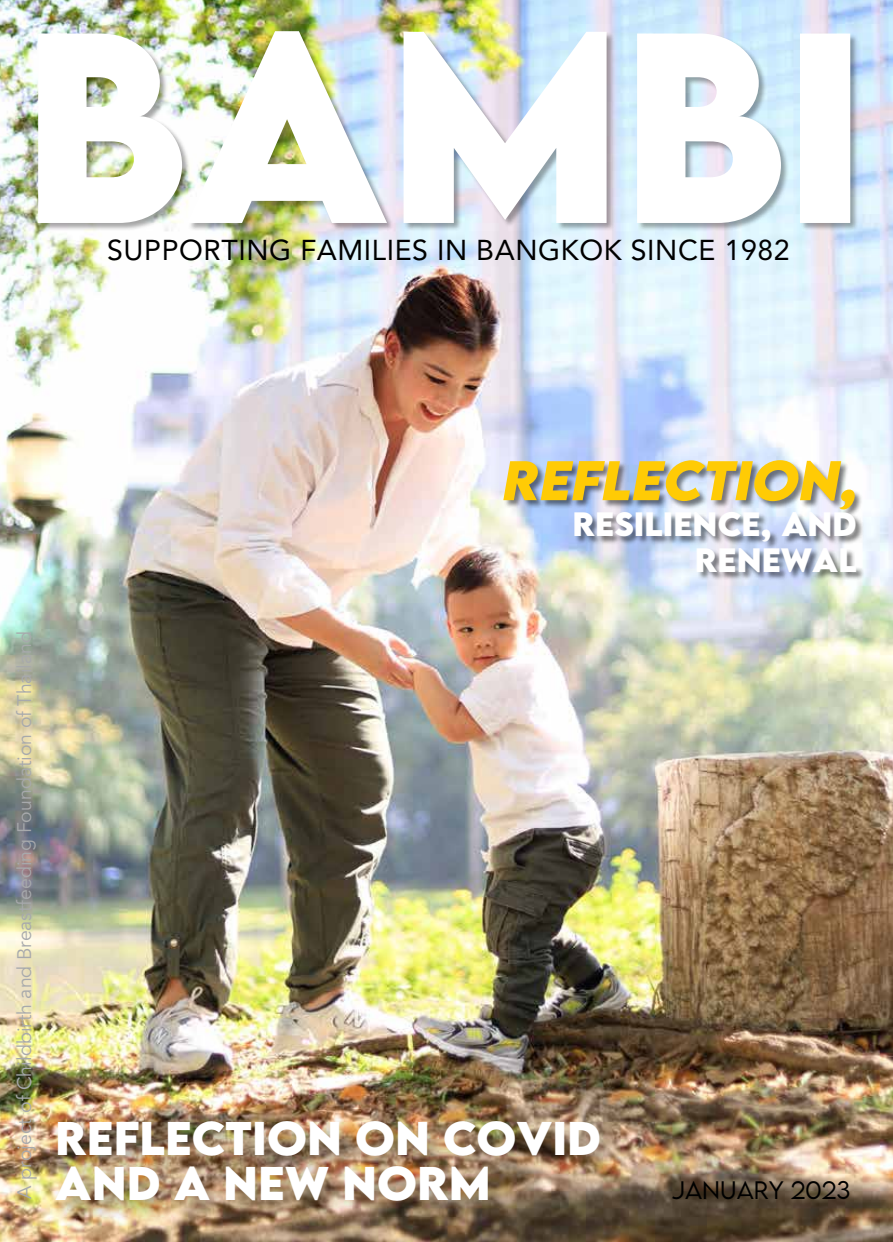
<style>
.page{position:relative;width:893px;height:1242px;background:#fff}
.page>*{position:absolute;margin:0;border:0;box-sizing:border-box;transform-origin:0 0}
.t1{font:italic 700 49.5px "LEMONMILK";color:#ffcb05}
.t2{font:700 42px/45px "LEMONMILK";color:#fff}
.t3{font:700 30px/36px "LEMONMILK";color:#fff;text-align:right}
.t4{font:28.5px "Avenir LT Std";letter-spacing:.02em;color:#000}
.t5{font:300 22.5px "LEMONMILK";color:#000}
.t6{font:19.5px "Avenir LT Std";color:#a7a9ac}
</style>
<div class="page">
<img style="left:0;top:0;width:893px;height:1242px">
<div style="left:504px;top:460px;width:361px;height:121px;background:#000;opacity:.5"></div>
<div style="left:48px;top:1111px;width:578px;height:116px;background:#000;opacity:.5"></div>
<div style="left:38px;top:31px;width:821px;height:201px;background:#000;opacity:.35"></div>
<img style="left:38px;top:31px;width:812px;height:192px">
<h3 class="t4" style="left:107px;top:233px;width:684px">SUPPORTING FAMILIES IN BANGKOK SINCE 1982</h3>
<h1 class="t1" style="left:500px;top:447px;width:370px">REFLECTION,</h1>
<h3 class="t3" style="left:573px;top:506px;width:286px">RESILIENCE, AND<br>RENEWAL</h3>
<p class="t6" style="left:13px;top:1198px;width:569px;rotate:-90deg">A project of Childbirth and Breastfeeding Foundation of Thailand</p>
<h2 class="t2" style="left:55px;top:1115px;width:543px">REFLECTION ON COVID<br>AND A NEW NORM</h2>
<p class="t5" style="left:672px;top:1175px;width:180px">JANUARY 2023</p>
</div>
